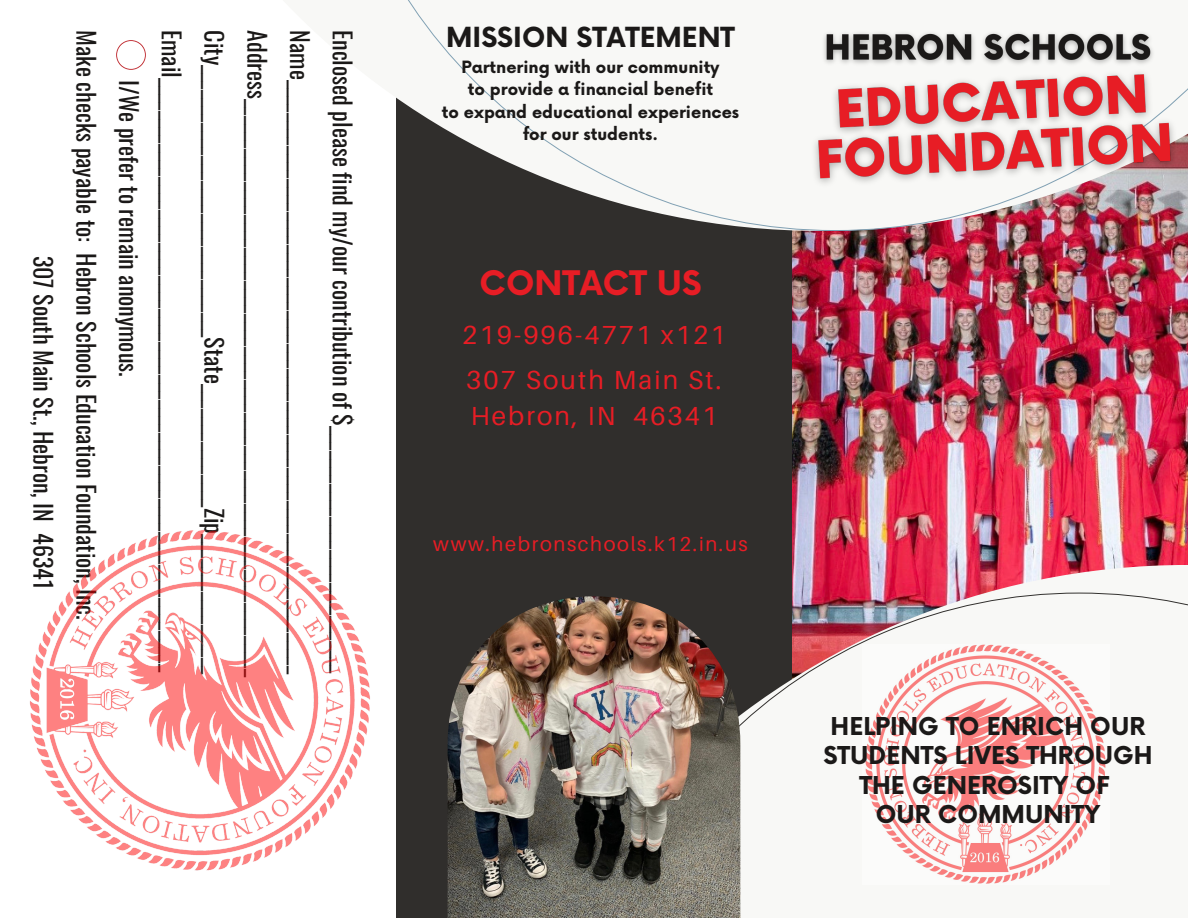
<style>
.page{position:relative;width:1188px;height:918px;background:#fff}
.page>*{position:absolute;margin:0;border:0;box-sizing:border-box;transform-origin:0 0}
.t1{font:700 33px "Now";color:#e71d25}
.t2{font:700 27px "Now";color:#1b1918}
.t3{font:26.1px "Aileron";letter-spacing:.08em;color:#e71d25}
.t4{font:24px "Oswald";color:#1b1918}
.t5{font:700 24px/29.2px "Now";color:#1b1918;text-align:center}
.t6{font:20.1px "Aileron";letter-spacing:.08em;color:#e71d25}
.t7{font:700 16.5px "Now";color:#1b1918}
</style>
<div class="page">
<img style="left:792px;top:231px;width:396px;height:334px">
<div style="left:396px;top:0;width:396px;height:918px;background:#302e2c"></div>
<svg style="left:447px;top:565px;width:731px;height:353px"></svg>
<svg style="left:396px;top:0;width:792px;height:231px;fill:#f8f8f6"></svg>
<svg style="left:577px;top:593px;width:611px;height:325px;fill:#f8f8f6"></svg>
<img style="left:448px;top:596px;width:292px;height:322px">
<img style="left:863px;top:645px;width:246px;height:239px">
<svg style="left:116px;top:40px;width:30px;height:30px"></svg>
<img style="left:30px;top:530px;width:340px;height:341px">
<img style="left:817px;top:23px;width:343px;height:32px">
<img style="left:798px;top:55px;width:390px;height:154px">
<p class="t4" style="left:62px;top:256px;width:335px;rotate:90deg">307 South Main St., Hebron, IN 46341</p>
<p class="t4" style="left:105px;top:30px;width:591px;rotate:90deg">Make checks payable to: Hebron Schools Education Foundation, Inc.</p>
<p class="t4" style="left:148px;top:80px;width:298px;rotate:90deg">I/We prefer to remain anonymous.</p>
<p class="t4" style="left:191px;top:30px;width:643px;rotate:90deg">Email________________________________________________________________________</p>
<p class="t4" style="left:233px;top:30px;width:645px;rotate:90deg">City_________________________________State_______________Zip_________________</p>
<p class="t4" style="left:276px;top:30px;width:648px;rotate:90deg">Address______________________________________________________________________</p>
<p class="t4" style="left:319px;top:30px;width:645px;rotate:90deg">Name________________________________________________________________________</p>
<p class="t4" style="left:362px;top:30px;width:645px;rotate:90deg">Enclosed please find my/our contribution of $______________________________</p>
<p class="t2" style="left:446px;top:23px;width:290px">MISSION STATEMENT</p>
<p class="t7" style="left:461px;top:58px;width:260px">Partnering with our community</p>
<p class="t7" style="left:468px;top:81px;width:247px">to provide a financial benefit</p>
<p class="t7" style="left:442px;top:103px;width:299px">to expand educational experiences</p>
<p class="t7" style="left:523px;top:126px;width:136px">for our students.</p>
<p class="t1" style="left:479px;top:265px;width:224px">CONTACT US</p>
<p class="t3" style="left:462px;top:319px;width:265px">219-996-4771 x121</p>
<p class="t3" style="left:466px;top:364px;width:257px">307 South Main St.</p>
<p class="t3" style="left:471px;top:400px;width:248px">Hebron, IN 46341</p>
<p class="t6" style="left:433px;top:532px;width:316px">www.hebronschools.k12.in.us</p>
<p class="t5" style="left:823px;top:713px;width:331px">HELPING TO ENRICH OUR<br>STUDENTS LIVES THROUGH<br>THE GENEROSITY OF</p>
<p class="t5" style="left:876px;top:801px;width:226px">OUR COMMUNITY</p>
</div>
